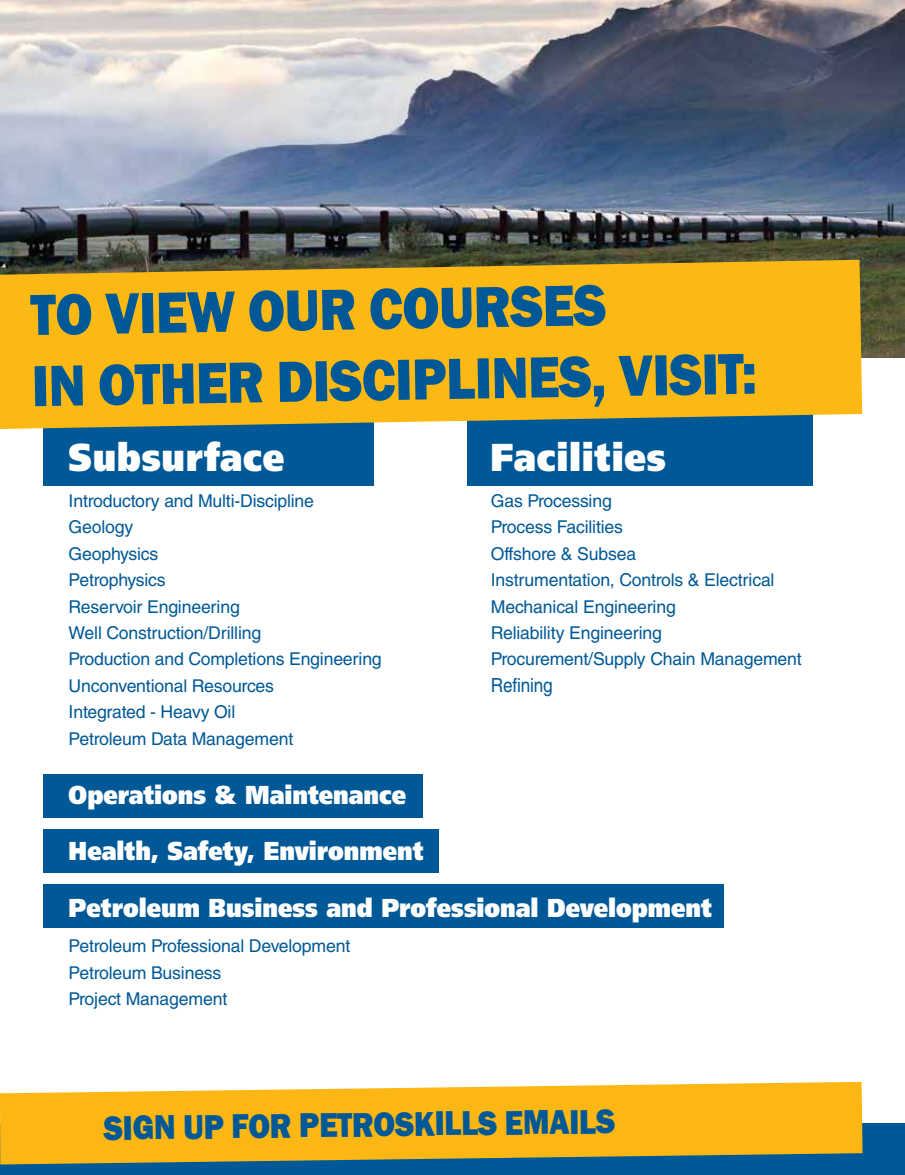
<style>
.page{position:relative;width:905px;height:1175px;background:#fff}
.page>*{position:absolute;margin:0;border:0;box-sizing:border-box;transform-origin:0 0}
.t1{font:800 60px/71.1px "Franklin Gothic";color:#005996;scale:.9 1}
.t2{font:900 38.85px "Frutiger LT Std";letter-spacing:.02em;color:#fff;scale:.88 1}
.t3{font:800 35.25px "Franklin Gothic";color:#005996;scale:.9 1}
.t4{font:900 25.95px/56.7px "Frutiger LT Std";color:#fff;scale:.88 1}
.t5{font:19.35px "Helvetica LT Std";letter-spacing:-.005em;color:#005996;scale:.88 1}
.t6{font:17.7px/26.5px "Helvetica LT Std";letter-spacing:-.01em;color:#005996}
</style>
<div class="page">
<div style="left:43px;top:884px;width:680px;height:43px;background:#005996"></div>
<div style="left:43px;top:829px;width:395px;height:43px;background:#005996"></div>
<div style="left:43px;top:774px;width:380px;height:43px;background:#005996"></div>
<div style="left:467px;top:390px;width:346px;height:95px;background:#005996"></div>
<div style="left:43px;top:390px;width:331px;height:95px;background:#005996"></div>
<img style="left:0;top:0;width:904px;height:357px">
<svg style="left:0;top:260px;width:862px;height:169px;background:#ecb11b"></svg>
<div style="left:0;top:1123px;width:904px;height:51px;background:#005996"></div>
<svg style="left:0;top:1081px;width:862px;height:83px;background:#edb62e"></svg>
<h1 class="t1" style="left:30px;top:279px;width:807px;rotate:-1deg">TO VIEW OUR COURSES<br>IN OTHER DISCIPLINES, VISIT:</h1>
<h2 class="t2" style="left:69px;top:434px;width:247px">Subsurface</h2>
<p class="t6" style="left:69px;top:487px;width:314px">Introductory and Multi-Discipline<br>Geology<br>Geophysics<br>Petrophysics<br>Reservoir Engineering<br>Well Construction/Drilling<br>Production and Completions Engineering<br>Unconventional Resources<br>Integrated - Heavy Oil<br>Petroleum Data Management</p>
<h2 class="t2" style="left:491px;top:434px;width:200px">Facilities</h2>
<p class="t6" style="left:491px;top:487px;width:312px">Gas Processing<br>Process Facilities<br>Offshore &amp; Subsea<br>Instrumentation, Controls &amp; Electrical<br>Mechanical Engineering<br>Reliability Engineering<br>Procurement/Supply Chain Management</p>
<p class="t5" style="left:491px;top:674px;width:72px">Refining</p>
<h3 class="t4" style="left:69px;top:766px;width:732px">Operations &amp; Maintenance<br>Health, Safety, Environment<br>Petroleum Business and Professional Development</h3>
<p class="t6" style="left:69px;top:932px;width:283px">Petroleum Professional Development<br>Petroleum Business<br>Project Management</p>
<h3 class="t3" style="left:103px;top:1106px;width:569px;rotate:-1deg">SIGN UP FOR PETROSKILLS EMAILS</h3>
</div>
